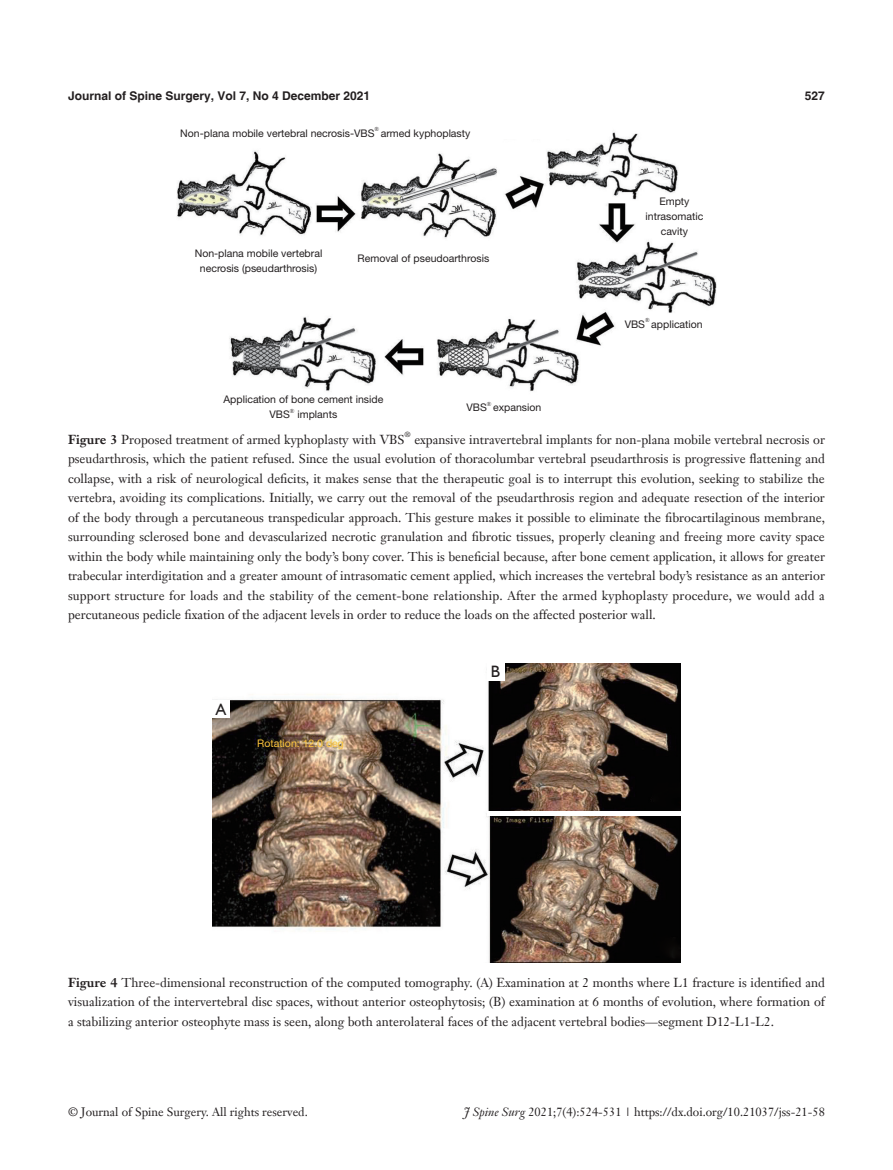
<style>
.page{position:relative;width:893px;height:1170px;background:#fff}
.page>*{position:absolute;margin:0;border:0;box-sizing:border-box;transform-origin:0 0}
.t1{font:16.5px "Humanist 521 BT";color:#231f20}
.t2{font:12.75px/19.5px "Janson Text LT";color:#231f20;text-align:justify}
.t3{font:12px "Janson Text LT";color:#231f20}
.t4{font:700 12px "Helvetica";color:#231f20}
.t5{font:10.5px "Helvetica Neue LT Pro";color:#231f20}
.t6{font:10.5px "Helvetica Neue LT Pro";color:#fec53d}
.t7{font:7.5px "Janson Text LT";color:#231f20}
.t8{font:6.15px "Times New Roman";color:#231f20}
.s1{font-weight:700}
.s2{font-style:italic}
</style>
<div class="page">
<img style="left:177px;top:132px;width:540px;height:259px">
<img style="left:213px;top:663px;width:467px;height:299px">
<div style="left:487px;top:810px;width:193px;height:5px;background:#fff"></div>
<div style="left:213px;top:701px;width:17px;height:17px;background:#fff"></div>
<div style="left:487px;top:663px;width:17px;height:17px;background:#fff"></div>
<p class="t4" style="left:68px;top:88px;width:304px">Journal of Spine Surgery, Vol 7, No 4 December 2021</p>
<p class="t4" style="left:805px;top:88px;width:22px">527</p>
<p class="t5" style="left:180px;top:126px;width:196px">Non-plana mobile vertebral necrosis-VBS</p>
<p class="t8" style="left:375px;top:125px;width:6px">®</p>
<p class="t5" style="left:381px;top:126px;width:91px">armed kyphoplasty</p>
<p class="t5" style="left:195px;top:247px;width:129px">Non-plana mobile vertebral</p>
<p class="t5" style="left:200px;top:262px;width:119px">necrosis (pseudarthrosis)</p>
<p class="t5" style="left:358px;top:252px;width:133px">Removal of pseudoarthrosis</p>
<p class="t5" style="left:223px;top:393px;width:161px">Application of bone cement inside</p>
<p class="t5" style="left:269px;top:408px;width:22px">VBS</p>
<p class="t8" style="left:290px;top:406px;width:6px">®</p>
<p class="t5" style="left:297px;top:408px;width:41px">implants</p>
<p class="t5" style="left:467px;top:400px;width:22px">VBS</p>
<p class="t8" style="left:487px;top:399px;width:6px">®</p>
<p class="t5" style="left:493px;top:400px;width:50px">expansion</p>
<p class="t5" style="left:659px;top:195px;width:32px">Empty</p>
<p class="t5" style="left:645px;top:210px;width:59px">intrasomatic</p>
<p class="t5" style="left:661px;top:225px;width:29px">cavity</p>
<p class="t5" style="left:625px;top:317px;width:22px">VBS</p>
<p class="t8" style="left:645px;top:316px;width:6px">®</p>
<p class="t5" style="left:651px;top:317px;width:53px">application</p>
<p class="t2" style="left:68px;top:429px;width:338px"><span class="s1">Figure 3</span> Proposed treatment of armed kyphoplasty with VBS</p>
<p class="t7" style="left:405px;top:430px;width:8px">®</p>
<p class="t2" style="left:68px;top:429px;width:758px;text-indent:346px">expansive intravertebral implants for non-plana mobile vertebral necrosis or pseudarthrosis, which the patient refused. Since the usual evolution of thoracolumbar vertebral pseudarthrosis is progressive flattening and collapse, with a risk of neurological deficits, it makes sense that the therapeutic goal is to interrupt this evolution, seeking to stabilize the vertebra, avoiding its complications. Initially, we carry out the removal of the pseudarthrosis region and adequate resection of the interior of the body through a percutaneous transpedicular approach. This gesture makes it possible to eliminate the fibrocartilaginous membrane, surrounding sclerosed bone and devascularized necrotic granulation and fibrotic tissues, properly cleaning and freeing more cavity space within the body while maintaining only the body’s bony cover. This is beneficial because, after bone cement application, it allows for greater trabecular interdigitation and a greater amount of intrasomatic cement applied, which increases the vertebral body’s resistance as an anterior support structure for loads and the stability of the cement-bone relationship. After the armed kyphoplasty procedure, we would add a percutaneous pedicle fixation of the adjacent levels in order to reduce the loads on the affected posterior wall.</p>
<p class="t1" style="left:216px;top:699px;width:12px">A</p>
<p class="t6" style="left:257px;top:736px;width:88px">Rotation: 12.0 deg</p>
<p class="t1" style="left:491px;top:661px;width:11px">B</p>
<p class="t2" style="left:68px;top:972px;width:758px"><span class="s1">Figure 4</span> Three-dimensional reconstruction of the computed tomography. (A) Examination at 2 months where L1 fracture is identified and visualization of the intervertebral disc spaces, without anterior osteophytosis; (B) examination at 6 months of evolution, where formation of a stabilizing anterior osteophyte mass is seen, along both anterolateral faces of the adjacent vertebral bodies—segment D12-L1-L2.</p>
<p class="t3" style="left:68px;top:1104px;width:241px">© Journal of Spine Surgery. All rights reserved.</p>
<p class="t3" style="left:464px;top:1104px;width:362px"><span class="s2">J Spine Surg</span> 2021;7(4):524-531 | https://dx.doi.org/10.21037/jss-21-58</p>
</div>
